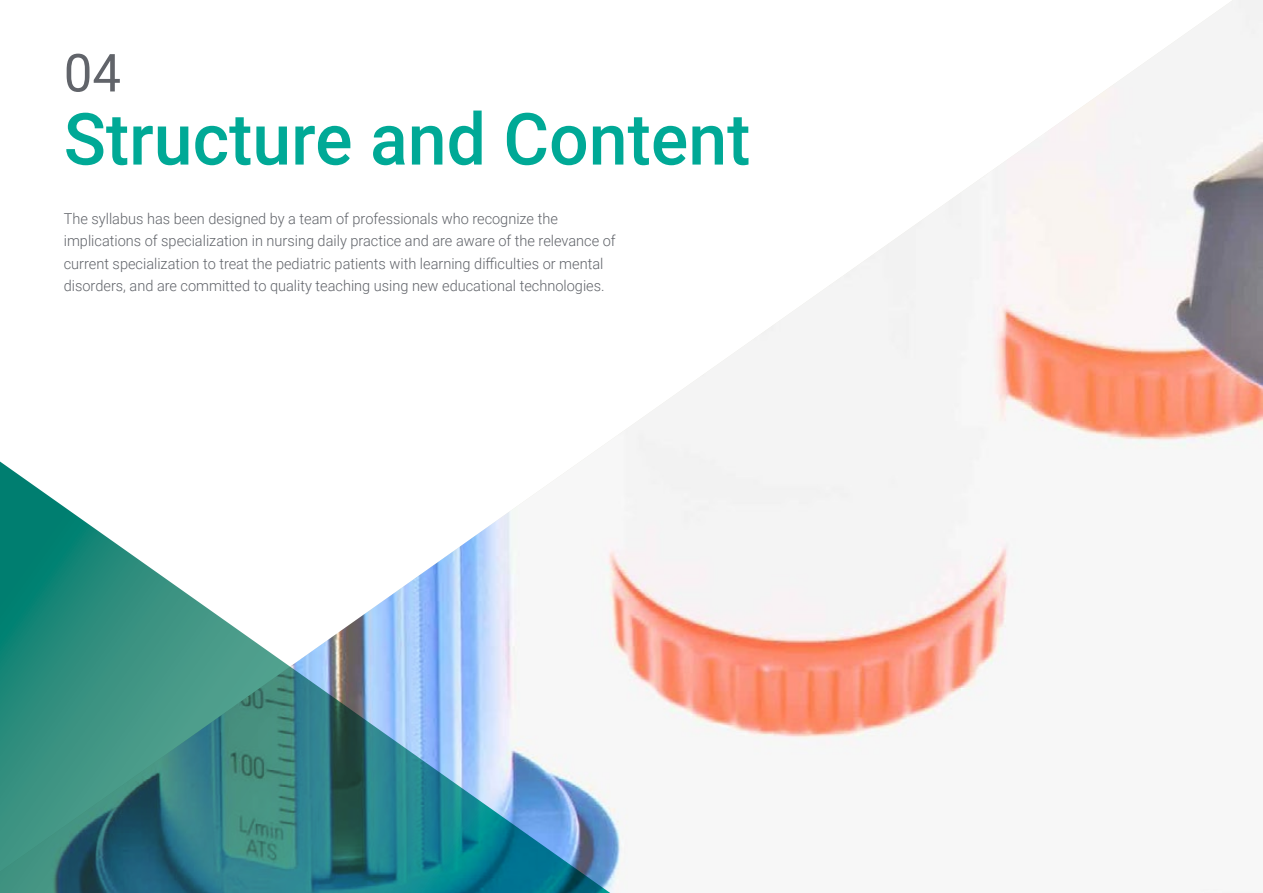
<style>
.page{position:relative;width:1263px;height:893px;background:#fff}
.page>*{position:absolute;margin:0;border:0;box-sizing:border-box;transform-origin:0 0}
.t1{font:500 72px "Roboto";color:#00a996}
.t2{font:52.5px "Roboto";color:#61646a}
.t3{font:300 15px/22.5px "Roboto";color:#61646a}
</style>
<div class="page">
<img style="left:603px;top:0;width:660px;height:750px">
<svg style="left:0;top:446px;width:640px;height:447px"></svg>
<h2 class="t2" style="left:64px;top:36px;width:59px">04</h2>
<h1 class="t1" style="left:64px;top:89px;width:688px">Structure and Content</h1>
<p class="t3" style="left:64px;top:207px;width:553px">The syllabus has been designed by a team of professionals who recognize the implications of specialization in nursing daily practice and are aware of the relevance of current specialization to treat the pediatric patients with learning difficulties or mental disorders, and are committed to quality teaching using new educational technologies.</p>
</div>
